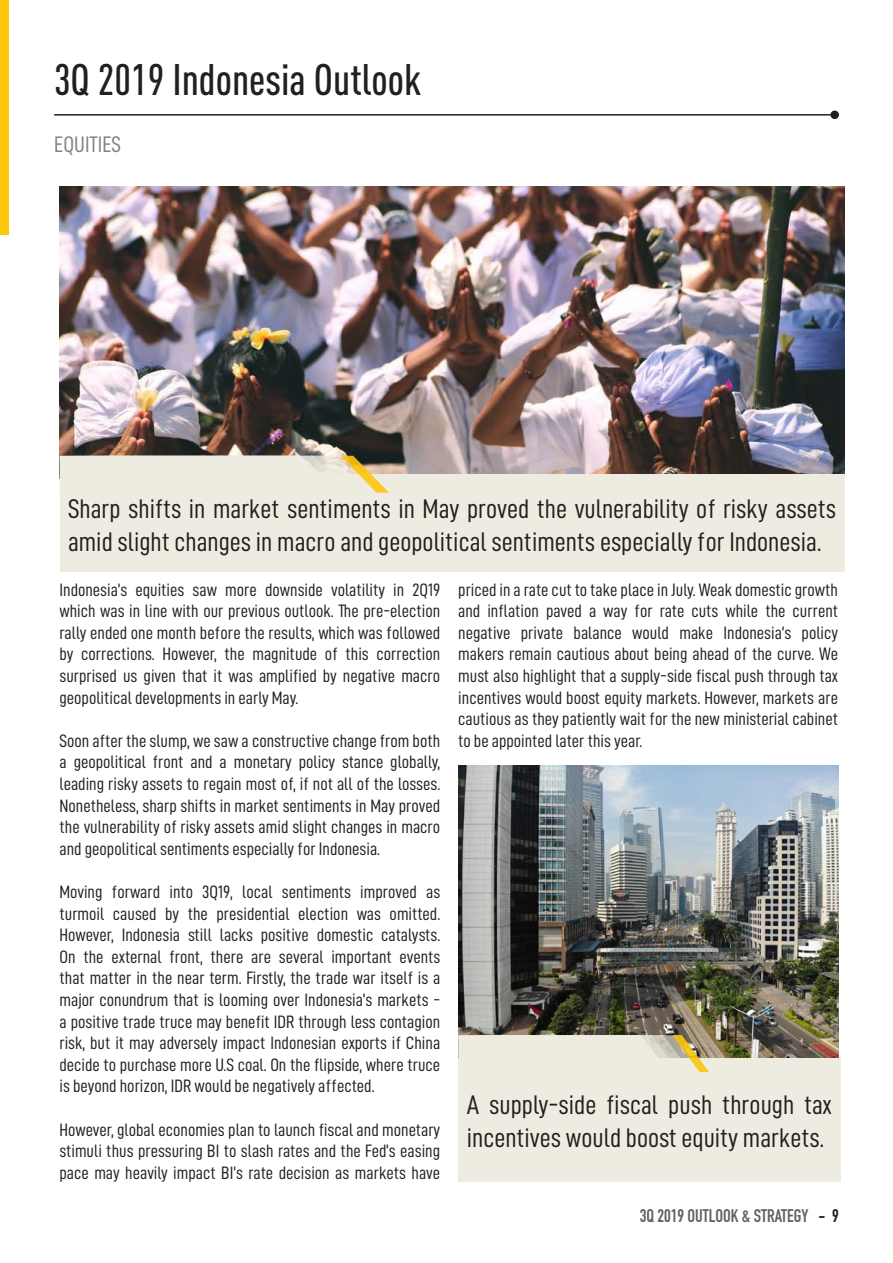
<style>
.page{position:relative;width:893px;height:1263px;background:#fff}
.page>*{position:absolute;margin:0;border:0;box-sizing:border-box;transform-origin:0 0}
.t1{font:500 43.5px "DIN Cond";color:#231f20}
.Body{font:27px/32.4px "D DIN Condensed";color:#231f20}
.Sub_Titles{font:22.5px "D DIN Condensed";color:#808285}
.Body-2{font:18px/21.6px "D DIN Condensed";color:#231f20;text-align:justify}
.t2{font:700 18px "DIN Condensed";color:#616164}
.s1{color:#231f20}
</style>
<div class="page">
<hr style="left:55px;top:114px;width:780px;height:2px;background:#231f20">
<div style="left:830px;top:111px;width:9px;height:8px;background:#231f20;border-radius:50%"></div>
<div style="left:0;top:0;width:8px;height:234px;background:#fdc70d"></div>
<img style="left:60px;top:187px;width:784px;height:287px">
<div style="left:60px;top:474px;width:784px;height:98px;background:#eeece0"></div>
<div style="left:458px;top:1057px;width:382px;height:125px;background:#eeece0"></div>
<img style="left:458px;top:765px;width:381px;height:292px">
<svg style="left:60px;top:456px;width:329px;height:37px"></svg>
<svg style="left:458px;top:1035px;width:251px;height:37px"></svg>
<p class="t1" style="left:54px;top:54px;width:369px">3Q 2019 Indonesia Outlook</p>
<p class="Sub_Titles" style="left:54px;top:132px;width:69px">EQUITIES</p>
<p class="Body" style="left:68px;top:492px;width:769px">Sharp shifts in market sentiments in May proved the vulnerability of risky assets amid slight changes in macro and geopolitical sentiments especially for Indonesia.</p>
<p class="Body-2" style="left:60px;top:578px;width:382px">Indonesia’s equities saw more downside volatility in 2Q19 which was in line with our previous outlook. The pre-election rally ended one month before the results, which was followed by corrections. However, the magnitude of this correction surprised us given that it was amplified by negative macro geopolitical developments in early May.</p>
<p class="Body-2" style="left:60px;top:729px;width:382px">Soon after the slump, we saw a constructive change from both a geopolitical front and a monetary policy stance globally, leading risky assets to regain most of, if not all of the losses.<br>Nonetheless, sharp shifts in market sentiments in May proved the vulnerability of risky assets amid slight changes in macro and geopolitical sentiments especially for Indonesia.</p>
<p class="Body-2" style="left:60px;top:881px;width:382px">Moving forward into 3Q19, local sentiments improved as turmoil caused by the presidential election was omitted.<br>However, Indonesia still lacks positive domestic catalysts.<br>On the external front, there are several important events that matter in the near term. Firstly, the trade war itself is a major conundrum that is looming over Indonesia’s markets - a positive trade truce may benefit IDR through less contagion risk, but it may adversely impact Indonesian exports if China decide to purchase more U.S coal. On the flipside, where truce is beyond horizon, IDR would be negatively affected.</p>
<p class="Body-2" style="left:60px;top:1118px;width:382px">However, global economies plan to launch fiscal and monetary stimuli thus pressuring BI to slash rates and the Fed’s easing pace may heavily impact BI’s rate decision as markets have</p>
<p class="Body-2" style="left:458px;top:578px;width:381px">priced in a rate cut to take place in July. Weak domestic growth and inflation paved a way for rate cuts while the current negative private balance would make Indonesia’s policy makers remain cautious about being ahead of the curve. We must also highlight that a supply-side fiscal push through tax incentives would boost equity markets. However, markets are cautious as they patiently wait for the new ministerial cabinet to be appointed later this year.</p>
<p class="Body" style="left:467px;top:1088px;width:367px">A supply-side fiscal push through tax incentives would boost equity markets.</p>
<p class="t2" style="left:640px;top:1203px;width:201px">3Q 2019 OUTLOOK &amp; STRATEGY <span class="s1">- 9</span></p>
</div>
